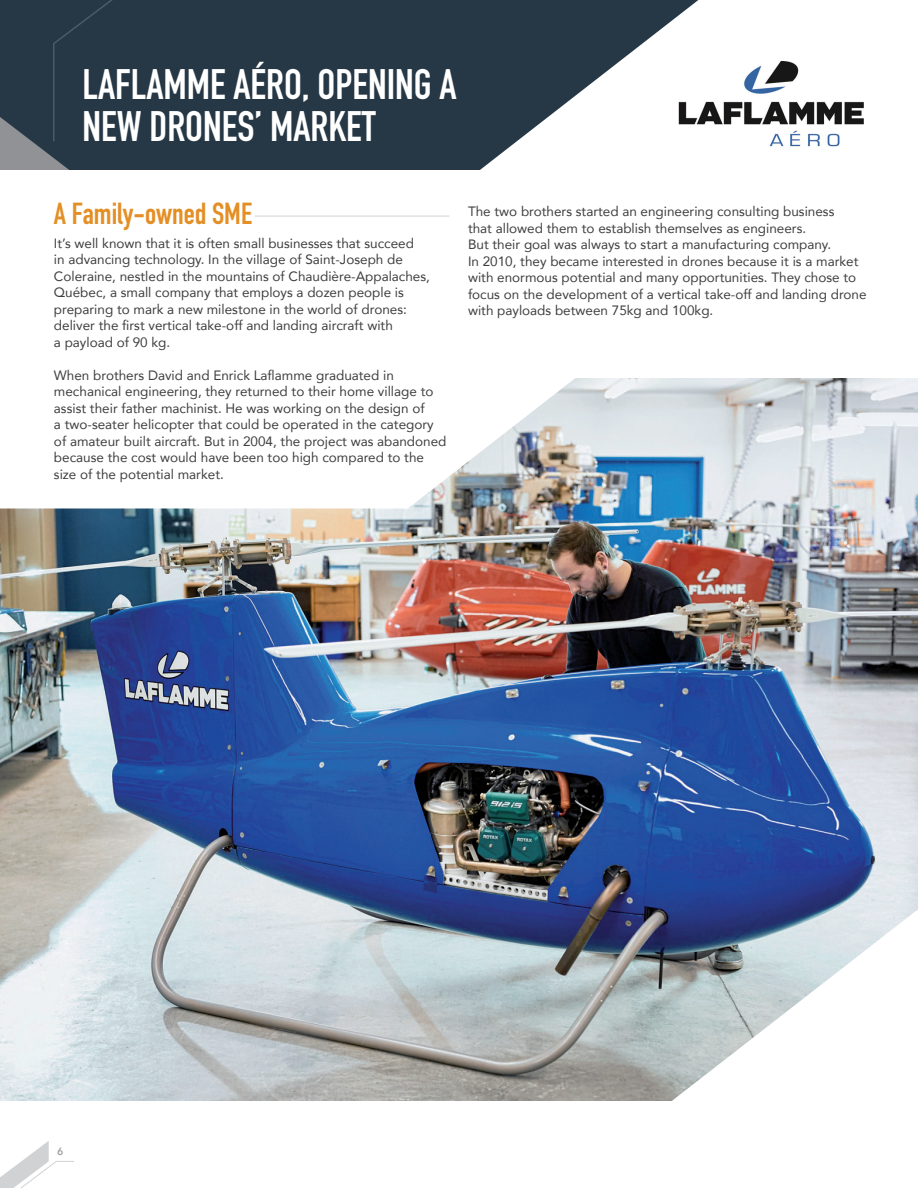
<style>
.page{position:relative;width:918px;height:1188px;background:#fff}
.page>*{position:absolute;margin:0;border:0;box-sizing:border-box;transform-origin:0 0}
.t1{font:700 42px "DIN Condensed";color:#fff}
.t2{font:700 30px "DIN Condensed";color:#e48f26}
.t3{font:13.5px/16.5px "Avenir";color:#3e3e3f}
.t4{font:800 10.5px "Avenir";color:#a1a3a6}
</style>
<div class="page">
<img style="left:0;top:378px;width:918px;height:723px">
<svg style="left:560px;top:909px;width:358px;height:192px"></svg>
<svg style="left:0;top:1141px;width:74px;height:47px"></svg>
<svg style="left:0;top:378px;width:727px;height:131px"></svg>
<svg style="left:282px;top:0;width:416px;height:170px;fill:#263846"></svg>
<div style="left:0;top:0;width:282px;height:170px;background:#263846"></div>
<hr style="left:255px;top:216px;width:194px;height:1px;background:#d1d2d4">
<img style="left:679px;top:61px;width:185px;height:89px">
<p class="t1" style="left:83px;top:56px;width:376px">LAFLAMME AÉRO, OPENING A</p>
<p class="t1" style="left:83px;top:98px;width:295px">NEW DRONES’ MARKET</p>
<p class="t2" style="left:54px;top:193px;width:200px">A Family-owned SME</p>
<p class="t3" style="left:54px;top:235px;width:377px">It’s well known that it is often small businesses that succeed<br>in advancing technology. In the village of Saint-Joseph de Coleraine, nestled in the mountains of Chaudière-Appalaches, Québec, a small company that employs a dozen people is preparing to mark a new milestone in the world of drones: deliver the first vertical take-off and landing aircraft with<br>a payload of 90 kg.</p>
<p class="t3" style="left:54px;top:367px;width:394px">When brothers David and Enrick Laflamme graduated in mechanical engineering, they returned to their home village to assist their father machinist. He was working on the design of<br>a two-seater helicopter that could be operated in the category of amateur built aircraft. But in 2004, the project was abandoned because the cost would have been too high compared to the size of the potential market.</p>
<p class="t3" style="left:468px;top:203px;width:400px">The two brothers started an engineering consulting business<br>that allowed them to establish themselves as engineers.<br>But their goal was always to start a manufacturing company.<br>In 2010, they became interested in drones because it is a market with enormous potential and many opportunities. They chose to focus on the development of a vertical take-off and landing drone with payloads between 75kg and 100kg.</p>
<p class="t4" style="left:57px;top:1143px;width:8px">6</p>
</div>
